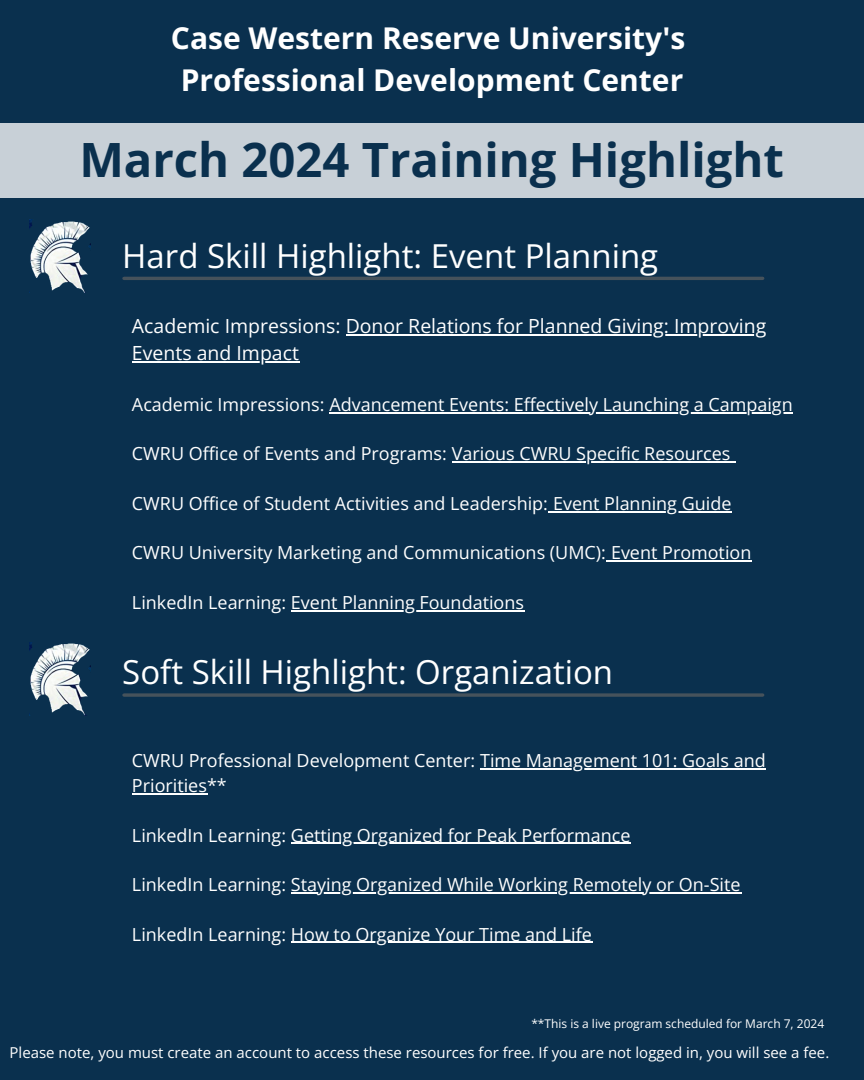
<style>
.page{position:relative;width:864px;height:1080px;background:#0a304e}
.page>*{position:absolute;margin:0;border:0;box-sizing:border-box;transform-origin:0 0}
.t1{font:700 47.25px "Open Sans";color:#0a304e}
.t2{font:33px "Open Sans";color:#fff}
.t3{font:700 30px/41.7px "Open Sans";color:#fff;text-align:center}
.t4{font:19.5px "Open Sans";color:#fff}
.t5{font:18px "Open Sans";color:#fff}
.t6{font:15px "Open Sans";color:#fff}
.t7{font:12px "Open Sans";color:#fff}
</style>
<div class="page">
<div style="left:0;top:123px;width:864px;height:75px;background:#c8d0d7"></div>
<hr style="left:124px;top:277px;width:639px;height:3px;background:#626262">
<svg style="left:124px;top:693px;width:639px;height:4px;fill:#3e4e59"></svg>
<img style="left:29px;top:219px;width:61px;height:73px">
<img style="left:29px;top:642px;width:61px;height:73px">
<hr style="left:480px;top:768px;width:286px;height:2px;background:#fff">
<hr style="left:132px;top:793px;width:75px;height:1px;background:#fff">
<hr style="left:291px;top:843px;width:340px;height:1px;background:#fff">
<hr style="left:291px;top:892px;width:450px;height:1px;background:#fff">
<hr style="left:291px;top:942px;width:301px;height:1px;background:#fff">
<hr style="left:346px;top:334px;width:420px;height:1px;background:#fff">
<hr style="left:132px;top:361px;width:167px;height:1px;background:#fff">
<hr style="left:329px;top:412px;width:464px;height:1px;background:#fff">
<hr style="left:452px;top:461px;width:279px;height:2px;background:#fff">
<hr style="left:548px;top:511px;width:184px;height:1px;background:#fff">
<hr style="left:606px;top:560px;width:146px;height:2px;background:#fff">
<hr style="left:291px;top:610px;width:233px;height:1px;background:#fff">
<h3 class="t3" style="left:171px;top:17px;width:516px">Case Western Reserve University's<br>Professional Development Center</h3>
<p class="t1" style="left:79px;top:127px;width:706px">March 2024 Training Highlight</p>
<h4 class="t2" style="left:122px;top:232px;width:537px">Hard Skill Highlight: Event Planning</h4>
<h4 class="t4" style="left:132px;top:312px;width:636px">Academic Impressions: Donor Relations for Planned Giving: Improving</h4>
<h4 class="t4" style="left:132px;top:339px;width:169px">Events and Impact</h4>
<h4 class="t5" style="left:132px;top:392px;width:662px">Academic Impressions: Advancement Events: Effectively Launching a Campaign</h4>
<h4 class="t5" style="left:132px;top:441px;width:600px">CWRU Office of Events and Programs: Various CWRU Specific Resources</h4>
<p class="t5" style="left:132px;top:491px;width:601px">CWRU Office of Student Activities and Leadership: Event Planning Guide</p>
<h5 class="t5" style="left:132px;top:540px;width:621px">CWRU University Marketing and Communications (UMC): Event Promotion</h5>
<p class="t5" style="left:132px;top:590px;width:394px">LinkedIn Learning: Event Planning Foundations</p>
<p class="t2" style="left:122px;top:649px;width:492px">Soft Skill Highlight: Organization</p>
<h4 class="t5" style="left:132px;top:748px;width:635px">CWRU Professional Development Center: Time Management 101: Goals and</h4>
<h4 class="t5" style="left:132px;top:773px;width:96px">Priorities**</h4>
<h4 class="t5" style="left:132px;top:822px;width:500px">LinkedIn Learning: Getting Organized for Peak Performance</h4>
<h4 class="t5" style="left:132px;top:872px;width:610px">LinkedIn Learning: Staying Organized While Working Remotely or On-Site</h4>
<h4 class="t5" style="left:132px;top:921px;width:461px">LinkedIn Learning: How to Organize Your Time and Life</h4>
<p class="t7" style="left:531px;top:1015px;width:294px">**This is a live program scheduled for March 7, 2024</p>
<h4 class="t6" style="left:10px;top:1042px;width:821px">Please note, you must create an account to access these resources for free. If you are not logged in, you will see a fee.</h4>
</div>
